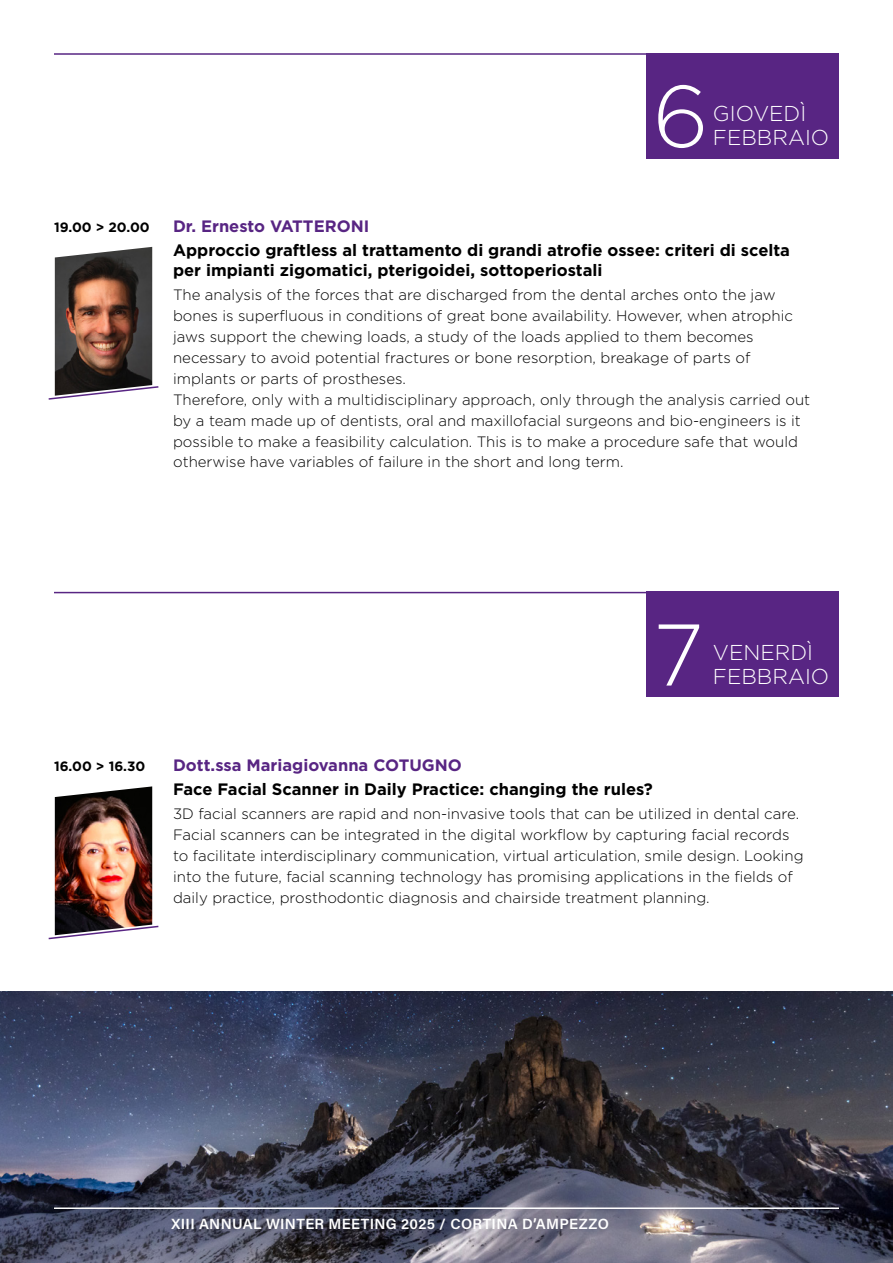
<style>
.page{position:relative;width:893px;height:1263px;background:#fff}
.page>*{position:absolute;margin:0;border:0;box-sizing:border-box;transform-origin:0 0}
.t1{font:300 87.3px "Gotham";color:#fff}
.t2{font:300 21.45px "Gotham";color:#fff}
.t3{font:700 16.5px/19.8px "Gotham";color:#000}
.t4{font:700 16.5px "Gotham";color:#582583}
.t5{font:300 15px/21px "Gotham";color:#000}
.t6{font:14.7px "Acumin Variable Concept";letter-spacing:.025em;color:#fff}
.t7{font:700 13.5px "Gotham";color:#000}
</style>
<div class="page">
<div style="left:647px;top:53px;width:192px;height:105px;background:#582583"></div>
<div style="left:647px;top:592px;width:192px;height:105px;background:#582583"></div>
<hr style="left:54px;top:53px;width:785px;height:2px;background:#582583">
<hr style="left:54px;top:592px;width:785px;height:1px;background:#582583">
<img style="left:55px;top:247px;width:97px;height:138px">
<svg style="left:48px;top:385px;width:111px;height:15px"></svg>
<img style="left:55px;top:786px;width:97px;height:139px">
<svg style="left:48px;top:925px;width:111px;height:15px"></svg>
<img style="left:0;top:991px;width:893px;height:272px">
<hr style="left:54px;top:1207px;width:785px;height:2px;background:#fff">
<h1 class="t1" style="left:653px;top:69px;width:58px">6</h1>
<h2 class="t2" style="left:713px;top:102px;width:95px">GIOVEDÌ</h2>
<h2 class="t2" style="left:713px;top:126px;width:118px">FEBBRAIO</h2>
<p class="t7" style="left:54px;top:220px;width:97px">19.00 &gt; 20.00</p>
<p class="t4" style="left:173px;top:217px;width:198px">Dr. Ernesto VATTERONI</p>
<p class="t3" style="left:173px;top:240px;width:618px">Approccio graftless al trattamento di grandi atrofie ossee: criteri di scelta per impianti zigomatici, pterigoidei, sottoperiostali</p>
<p class="t5" style="left:173px;top:284px;width:639px">The analysis of the forces that are discharged from the dental arches onto the jaw bones is superfluous in conditions of great bone availability. However, when atrophic jaws support the chewing loads, a study of the loads applied to them becomes necessary to avoid potential fractures or bone resorption, breakage of parts of implants or parts of prostheses.<br>Therefore, only with a multidisciplinary approach, only through the analysis carried out by a team made up of dentists, oral and maxillofacial surgeons and bio-engineers is it possible to make a feasibility calculation. This is to make a procedure safe that would</p>
<p class="t5" style="left:173px;top:451px;width:452px">otherwise have variables of failure in the short and long term.</p>
<h1 class="t1" style="left:653px;top:607px;width:53px">7</h1>
<h2 class="t2" style="left:713px;top:640px;width:102px">VEN ERDÌ</h2>
<h2 class="t2" style="left:713px;top:664px;width:118px">FEBBRAIO</h2>
<p class="t7" style="left:54px;top:758px;width:93px">16.00 &gt; 16.30</p>
<p class="t4" style="left:173px;top:755px;width:290px">Dott.ssa Mariagiovanna COTUGNO</p>
<p class="t3" style="left:173px;top:779px;width:481px">Face Facial Scanner in Daily Practice: changing the rules?</p>
<p class="t5" style="left:173px;top:803px;width:632px">3D facial scanners are rapid and non-invasive tools that can be utilized in dental care.<br>Facial scanners can be integrated in the digital workflow by capturing facial records to facilitate interdisciplinary communication, virtual articulation, smile design. Looking into the future, facial scanning technology has promising applications in the fields of daily practice, prosthodontic diagnosis and chairside treatment planning.</p>
<p class="t6" style="left:171px;top:1214px;width:439px">XIII ANNUAL WINTER MEETING 2025 / CORTINA D’AMPEZZO</p>
</div>
